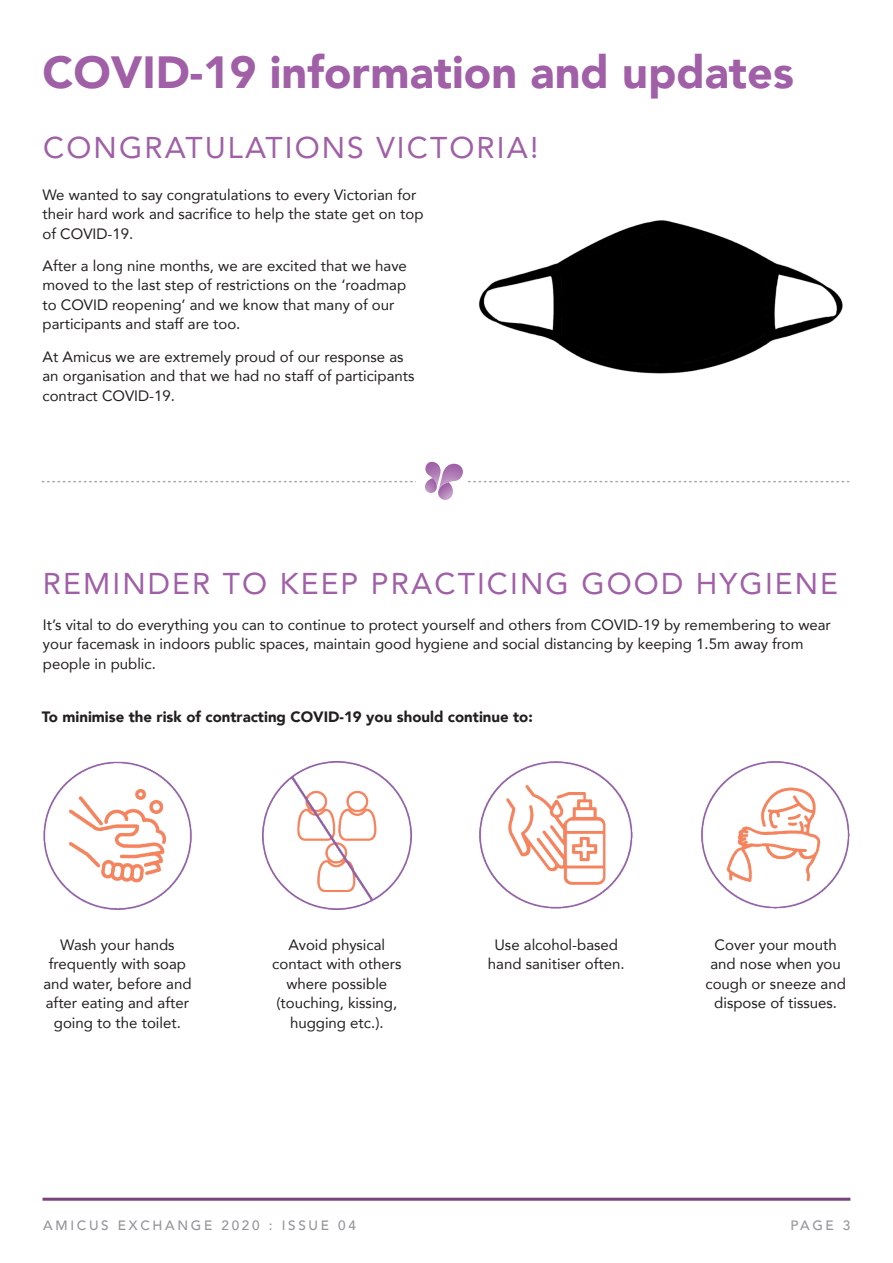
<style>
.page{position:relative;width:893px;height:1263px;background:#fff}
.page>*{position:absolute;margin:0;border:0;box-sizing:border-box;transform-origin:0 0}
.t1{font:900 45px "Avenir";color:#a05fa7}
.t2{font:30px "Avenir";letter-spacing:.07em;color:#a05fa7}
.Body_Text{font:15px/19.5px "Avenir";color:#231f20}
.Body_Text-2{font:900 15px "Avenir";color:#231f20}
.t3{font:500 13.5px "Avenir";letter-spacing:.2em;color:#939598}
</style>
<div class="page">
<hr style="left:43px;top:1198px;width:807px;height:3px;background:#77437b">
<img style="left:425px;top:462px;width:13px;height:19px">
<img style="left:425px;top:478px;width:12px;height:15px">
<svg style="left:42px;top:481px;width:807px;height:8px"></svg>
<img style="left:437px;top:482px;width:16px;height:18px">
<img style="left:438px;top:464px;width:25px;height:27px">
<img style="left:43px;top:761px;width:149px;height:148px">
<img style="left:263px;top:761px;width:148px;height:148px">
<img style="left:480px;top:761px;width:153px;height:147px">
<img style="left:702px;top:761px;width:147px;height:148px">
<img style="left:479px;top:220px;width:364px;height:154px">
<p class="t1" style="left:43px;top:33px;width:753px">COVID-19 information and updates</p>
<p class="t2" style="left:43px;top:123px;width:497px">CONGRATULATIONS VICTORIA!</p>
<p class="Body_Text" style="left:43px;top:184px;width:383px">We wanted to say congratulations to every Victorian for their hard work and sacrifice to help the state get on top of COVID-19.</p>
<p class="Body_Text" style="left:43px;top:255px;width:366px">After a long nine months, we are excited that we have moved to the last step of restrictions on the ‘roadmap to COVID reopening’ and we know that many of our participants and staff are too.</p>
<p class="Body_Text" style="left:43px;top:346px;width:373px">At Amicus we are extremely proud of our response as an organisation and that we had no staff of participants contract COVID-19.</p>
<p class="t2" style="left:43px;top:560px;width:797px">REMINDER TO KEEP PRACTICING GOOD HYGIENE</p>
<p class="Body_Text" style="left:43px;top:614px;width:789px">It’s vital to do everything you can to continue to protect yourself and others from COVID-19 by remembering to wear your facemask in indoors public spaces, maintain good hygiene and social distancing by keeping 1.5m away from people in public.</p>
<p class="Body_Text-2" style="left:42px;top:704px;width:492px">To minimise the risk of contracting COVID-19 you should continue to:</p>
<p class="Body_Text" style="left:43px;top:934px;width:150px;text-align:center">Wash your hands frequently with soap and water, before and after eating and after going to the toilet.</p>
<p class="Body_Text" style="left:272px;top:934px;width:131px;text-align:center">Avoid physical contact with others where possible (touching, kissing, hugging etc.).</p>
<p class="Body_Text" style="left:488px;top:934px;width:138px;text-align:center">Use alcohol-based hand sanitiser often.</p>
<p class="Body_Text" style="left:705px;top:934px;width:142px;text-align:center">Cover your mouth and nose when you cough or sneeze and dispose of tissues.</p>
<p class="t3" style="left:43px;top:1213px;width:314px">AMICUS EXCHANGE 2020 : ISSUE 04</p>
<p class="t3" style="left:790px;top:1213px;width:62px">PAGE 3</p>
</div>
